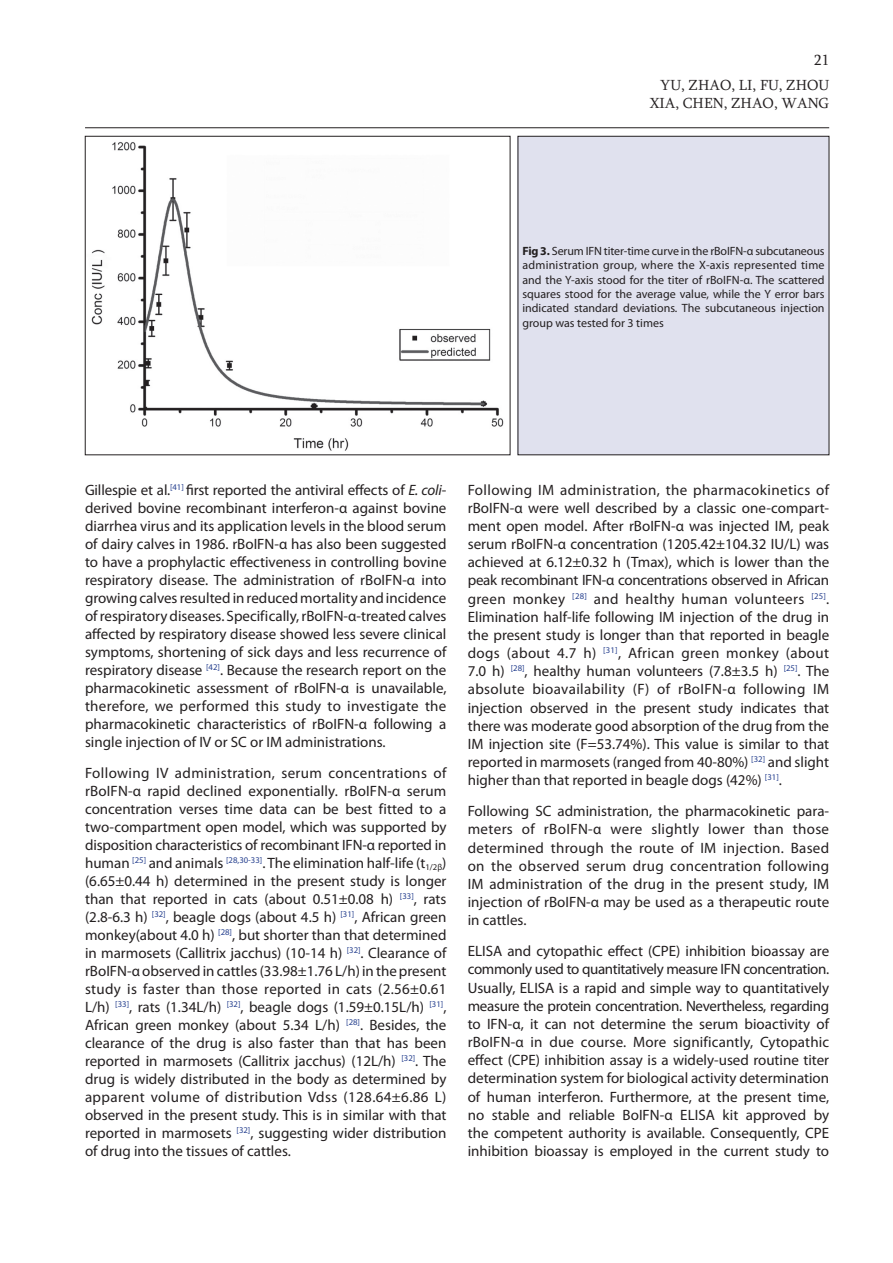
<style>
.page{position:relative;width:893px;height:1263px;background:#fff}
.page>*{position:absolute;margin:0;border:0;box-sizing:border-box;transform-origin:0 0}
.t1{font:15px/18px "Myriad Pro";color:#231f20;text-align:justify}
.t2{font:15px/18px "Sylfaen";color:#231f20;text-align:right}
.t3{font:12px/14.4px "Myriad Pro";color:#231f20;text-align:justify}
.s1{font-weight:700}
.s2{font-style:italic}
</style>
<div class="page">
<hr style="left:85px;top:127px;width:744px;height:1px;background:#231f20">
<img style="left:91px;top:142px;width:413px;height:309px">
<div style="left:85px;top:136px;width:425px;height:319px;border:1px solid #231f20"></div>
<div style="left:518px;top:136px;width:311px;height:319px;background:#e0e1ee"></div>
<p class="t2" style="left:814px;top:51px;width:16px">21</p>
<p class="t2" style="left:650px;top:76px;width:181px">YU, ZHAO, LI, FU, ZHOU<br>XIA, CHEN, ZHAO, WANG</p>
<p class="t3" style="left:522px;top:243px;width:304px"><span class="s1">Fig 3.</span> Serum IFN titer-time curve in the rBoIFN-α subcutaneous administration group, where the X-axis represented time and the Y-axis stood for the titer of rBoIFN-α. The scattered squares stood for the average value, while the Y error bars indicated standard deviations. The subcutaneous injection group was tested for 3 times</p>
<p class="t1" style="left:85px;top:480px;width:363px">Gillespie et al.<sup>[41]</sup> first reported the antiviral effects of <span class="s2">E. coli&shy;</span>derived bovine recombinant interferon-α against bovine diarrhea virus and its application levels in the blood serum of dairy calves in 1986. rBoIFN-α has also been suggested to have a prophylactic effectiveness in controlling bovine respiratory disease. The administration of rBoIFN-α into growing calves resulted in reduced mortality and incidence of respiratory diseases. Specifically, rBoIFN-α-treated calves affected by respiratory disease showed less severe clinical symptoms, shortening of sick days and less recurrence of respiratory disease <sup>[42]</sup>. Because the research report on the pharmacokinetic assessment of rBoIFN-α is unavailable, therefore, we performed this study to investigate the pharmacokinetic characteristics of rBoIFN-α following a single injection of IV or SC or IM administrations.</p>
<p class="t1" style="left:85px;top:764px;width:363px">Following IV administration, serum concentrations of rBoIFN-α rapid declined exponentially. rBoIFN-α serum concentration verses time data can be best fitted to a two-compartment open model, which was supported by disposition characteristics of recombinant IFN-α reported in human <sup>[25]</sup> and animals <sup>[28,30-33]</sup>. The elimination half-life (t<sub>1/2β</sub>) (6.65±0.44 h) determined in the present study is longer than that reported in cats (about 0.51±0.08 h) <sup>[33]</sup>, rats (2.8-6.3 h) <sup>[32]</sup>, beagle dogs (about 4.5 h) <sup>[31]</sup>, African green monkey(about 4.0 h) <sup>[28]</sup>, but shorter than that determined in marmosets (Callitrix jacchus) (10-14 h) <sup>[32]</sup>. Clearance of rBoIFN-α observed in cattles (33.98±1.76 L/h) in the present study is faster than those reported in cats (2.56±0.61<br>L/h) <sup>[33]</sup>, rats (1.34L/h) <sup>[32]</sup>, beagle dogs (1.59±0.15L/h) <sup>[31]</sup>, African green monkey (about 5.34 L/h) <sup>[28]</sup>. Besides, the clearance of the drug is also faster than that has been reported in marmosets (Callitrix jacchus) (12L/h) <sup>[32]</sup>. The drug is widely distributed in the body as determined by apparent volume of distribution Vdss (128.64±6.86 L) observed in the present study. This is in similar with that reported in marmosets <sup>[32]</sup>, suggesting wider distribution of drug into the tissues of cattles.</p>
<p class="t1" style="left:468px;top:480px;width:363px">Following IM administration, the pharmacokinetics of rBoIFN-α were well described by a classic one-compart&shy;ment open model. After rBoIFN-α was injected IM, peak serum rBoIFN-α concentration (1205.42±104.32 IU/L) was achieved at 6.12±0.32 h (Tmax), which is lower than the peak recombinant IFN-α concentrations observed in African green monkey <sup>[28]</sup> and healthy human volunteers <sup>[25]</sup>.<br>Elimination half-life following IM injection of the drug in the present study is longer than that reported in beagle dogs (about 4.7 h) <sup>[31]</sup>, African green monkey (about 7.0 h) <sup>[28]</sup>, healthy human volunteers (7.8±3.5 h) <sup>[25]</sup>. The absolute bioavailability (F) of rBoIFN-α following IM injection observed in the present study indicates that there was moderate good absorption of the drug from the IM injection site (F=53.74%). This value is similar to that reported in marmosets (ranged from 40-80%) <sup>[32]</sup> and slight higher than that reported in beagle dogs (42%) <sup>[31]</sup>.</p>
<p class="t1" style="left:468px;top:802px;width:363px">Following SC administration, the pharmacokinetic para&shy;meters of rBoIFN-α were slightly lower than those determined through the route of IM injection. Based on the observed serum drug concentration following IM administration of the drug in the present study, IM injection of rBoIFN-α may be used as a therapeutic route in cattles.</p>
<p class="t1" style="left:468px;top:942px;width:363px">ELISA and cytopathic effect (CPE) inhibition bioassay are commonly used to quantitatively measure IFN concentration.<br>Usually, ELISA is a rapid and simple way to quantitatively measure the protein concentration. Nevertheless, regarding to IFN-α, it can not determine the serum bioactivity of rBoIFN-α in due course. More significantly, Cytopathic effect (CPE) inhibition assay is a widely-used routine titer determination system for biological activity determination of human interferon. Furthermore, at the present time, no stable and reliable BoIFN-α ELISA kit approved by the competent authority is available. Consequently, CPE inhibition bioassay is employed in the current study to</p>
</div>
